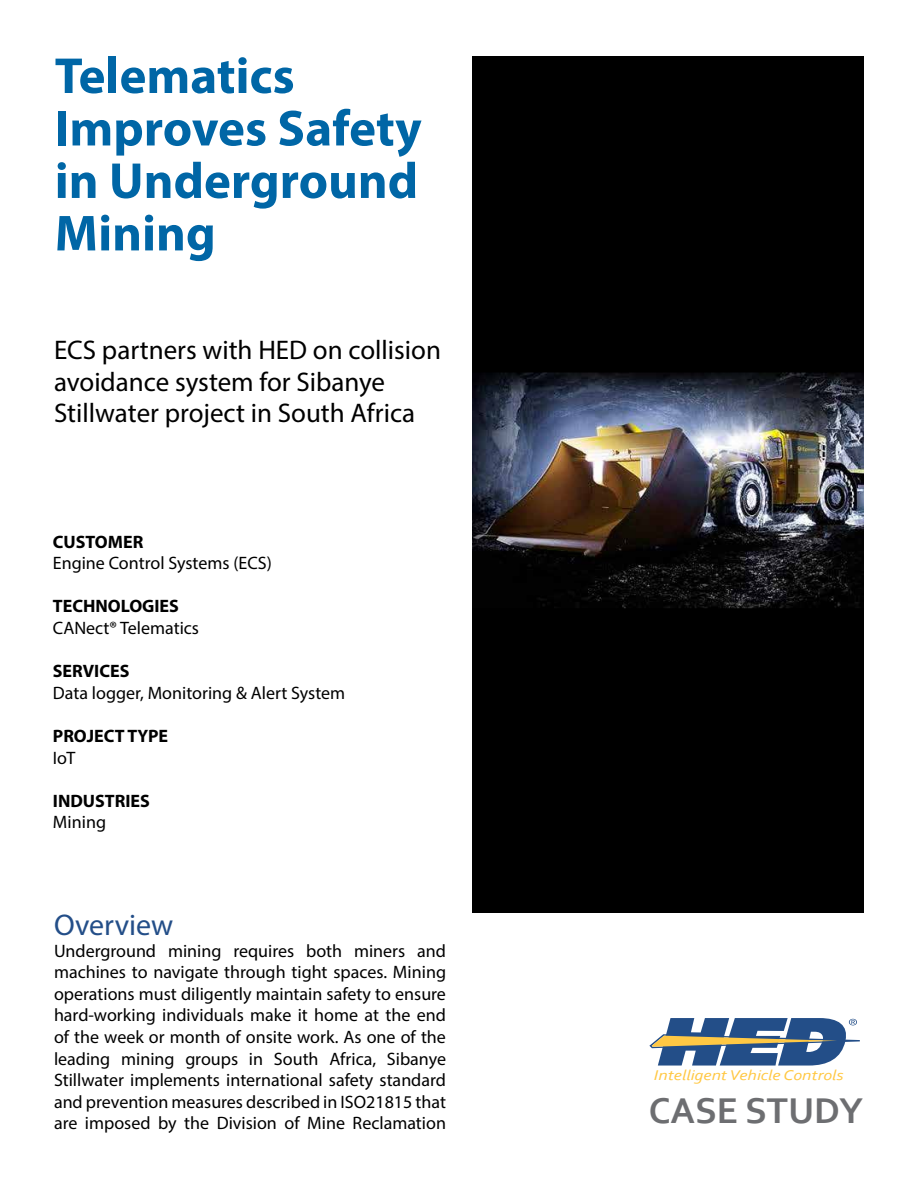
<style>
.page{position:relative;width:918px;height:1188px;background:#fff}
.page>*{position:absolute;margin:0;border:0;box-sizing:border-box;transform-origin:0 0}
.t1{font:700 51px/52.5px "Myriad Pro";color:#0066a6}
.t2{font:700 37.5px "Corbel";color:#6d6e71}
.t3{font:30px "Myriad Pro";color:#234e88}
.t4{font:27px/31.5px "Myriad Pro";color:#000}
.t5{font:18px/21.6px "Myriad Pro";color:#000;text-align:justify}
.t6{font:700 18px "Myriad Pro";color:#000}
.t7{font:italic 14.85px "Corbel";color:#ffc844;scale:1.21 1}
</style>
<div class="page">
<img style="left:472px;top:57px;width:392px;height:855px">
<svg style="left:649px;top:1018px;width:211px;height:48px"></svg>
<h1 class="t1" style="left:55px;top:48px;width:368px">Telematics<br>Improves Safety in Underground<br>Mining</h1>
<h3 class="t4" style="left:54px;top:334px;width:389px">ECS partners with HED on collision avoidance system for Sibanye<br>Stillwater project in South Africa</h3>
<p class="t6" style="left:53px;top:530px;width:92px">CUSTOMER</p>
<p class="t5" style="left:53px;top:552px;width:220px">Engine Control Systems (ECS)</p>
<p class="t6" style="left:53px;top:594px;width:128px">TECHNOLOGIES</p>
<p class="t5" style="left:53px;top:617px;width:148px">CANect® Telematics</p>
<p class="t6" style="left:53px;top:659px;width:78px">SERVICES</p>
<p class="t5" style="left:53px;top:682px;width:294px">Data logger, Monitoring &amp; Alert System</p>
<p class="t6" style="left:53px;top:724px;width:117px">PROJECT TYPE</p>
<p class="t5" style="left:53px;top:746px;width:24px">IoT</p>
<p class="t6" style="left:53px;top:789px;width:99px">INDUSTRIES</p>
<p class="t5" style="left:53px;top:811px;width:55px">Mining</p>
<h3 class="t3" style="left:54px;top:906px;width:121px">Overview</h3>
<p class="t5" style="left:54px;top:939px;width:394px">Underground mining requires both miners and machines to navigate through tight spaces. Mining operations must diligently maintain safety to ensure hard-working individuals make it home at the end of the week or month of onsite work. As one of the leading mining groups in South Africa, Sibanye Stillwater implements international safety standard and prevention measures described in ISO21815 that are imposed by the Division of Mine Reclamation</p>
<p class="t7" style="left:654px;top:1066px;width:158px">Intelligent Vehicle Controls</p>
<h2 class="t2" style="left:649px;top:1087px;width:216px">CASE STUDY</h2>
</div>
